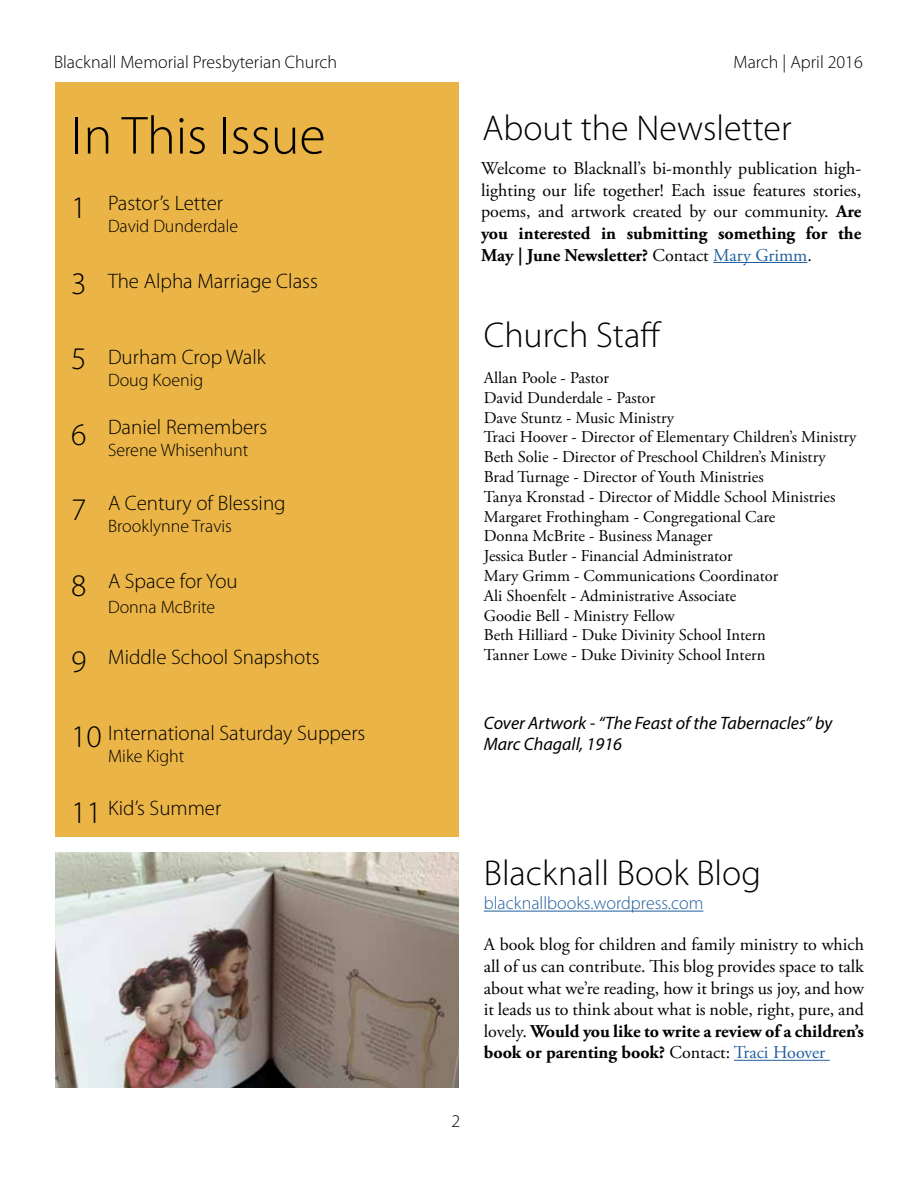
<style>
.page{position:relative;width:918px;height:1188px;background:#fff}
.page>*{position:absolute;margin:0;border:0;box-sizing:border-box;transform-origin:0 0}
.t1{font:300 54px "Myriad Pro";color:#000}
.t2{font:300 36px "Myriad Pro";color:#000}
.t3{font:300 31.5px "Myriad Pro";color:#000}
.t4{font:300 21px "Myriad Pro";color:#000}
.t5{font:18px/21.6px "Adobe Garamond Pro";color:#000;text-align:justify}
.t6{font:300 18px "Myriad Pro";color:#000}
.t7{font:italic 18px/21.6px "Myriad Pro";color:#000}
.t8{font:300 18px "Myriad Pro";color:#215e9e}
.t9{font:16.5px/19.8px "Adobe Garamond Pro";color:#000}
.s1{font-weight:700}
.s2{color:#215e9e}
</style>
<div class="page">
<div style="left:56px;top:82px;width:403px;height:755px;background:#eab446"></div>
<hr style="left:713px;top:262px;width:94px;height:1px;background:#215e9e">
<hr style="left:734px;top:1060px;width:96px;height:1px;background:#215e9e">
<img style="left:56px;top:852px;width:403px;height:236px">
<hr style="left:484px;top:911px;width:219px;height:1px;background:#215e9e">
<p class="t6" style="left:54px;top:52px;width:285px">Blacknall Memorial Presbyterian Church</p>
<p class="t6" style="left:734px;top:52px;width:131px">March | April 2016</p>
<h1 class="t1" style="left:71px;top:106px;width:256px">In This Issue</h1>
<h2 class="t2" style="left:483px;top:108px;width:311px">About the Newsletter</h2>
<h3 class="t3" style="left:71px;top:190px;width:17px">1</h3>
<h3 class="t3" style="left:71px;top:266px;width:17px">3</h3>
<h3 class="t3" style="left:71px;top:341px;width:17px">5</h3>
<h3 class="t3" style="left:71px;top:417px;width:17px">6</h3>
<h3 class="t3" style="left:71px;top:493px;width:17px">7</h3>
<h3 class="t3" style="left:71px;top:568px;width:17px">8</h3>
<h3 class="t3" style="left:71px;top:644px;width:17px">9</h3>
<p class="t4" style="left:108px;top:192px;width:117px">Pastor’s Letter</p>
<p class="t6" style="left:108px;top:216px;width:132px">David Dunderdale</p>
<p class="t4" style="left:108px;top:270px;width:211px">The Alpha Marriage Class</p>
<p class="t4" style="left:108px;top:346px;width:159px">Durham Crop Walk</p>
<p class="t6" style="left:108px;top:370px;width:97px">Doug Koenig</p>
<p class="t4" style="left:108px;top:416px;width:161px">Daniel Remembers</p>
<p class="t6" style="left:108px;top:440px;width:142px">Serene Whisenhunt</p>
<p class="t4" style="left:108px;top:492px;width:179px">A Century of Blessing</p>
<p class="t6" style="left:108px;top:516px;width:125px">Brooklynne Travis</p>
<p class="t4" style="left:108px;top:570px;width:131px">A Space for You</p>
<p class="t6" style="left:108px;top:597px;width:109px">Donna McBrite</p>
<p class="t4" style="left:108px;top:645px;width:213px">Middle School Snapshots</p>
<h3 class="t3" style="left:71px;top:719px;width:32px">10</h3>
<h3 class="t3" style="left:71px;top:795px;width:32px">11</h3>
<p class="t4" style="left:108px;top:721px;width:259px">International Saturday Suppers</p>
<p class="t6" style="left:108px;top:746px;width:78px">Mike Kight</p>
<p class="t4" style="left:108px;top:797px;width:115px">Kid’s Summer</p>
<p class="t5" style="left:481px;top:158px;width:382px">Welcome to Blacknall’s bi-monthly publication high&shy;lighting our life together! Each issue features stories, poems, and artwork created by our community. <span class="s1">Are you interested in submitting something for the May | June Newsletter?</span> Contact <span class="s2">Mary Grimm</span>.</p>
<h2 class="t2" style="left:484px;top:315px;width:179px">Church Staff</h2>
<p class="t9" style="left:484px;top:368px;width:374px">Allan Poole - Pastor<br>David Dunderdale - Pastor<br>Dave Stuntz - Music Ministry<br>Traci Hoover - Director of Elementary Children’s Ministry Beth Solie - Director of Preschool Children’s Ministry Brad Turnage - Director of Youth Ministries<br>Tanya Kronstad - Director of Middle School Ministries Margaret Frothingham - Congregational Care<br>Donna McBrite - Business Manager<br>Jessica Butler - Financial Administrator<br>Mary Grimm - Communications Coordinator<br>Ali Shoenfelt - Administrative Associate<br>Goodie Bell - Ministry Fellow<br>Beth Hilliard - Duke Divinity School Intern<br>Tanner Lowe - Duke Divinity School Intern</p>
<p class="t7" style="left:484px;top:711px;width:350px">Cover Artwork - “The Feast of the Tabernacles” by<br>Marc Chagall, 1916</p>
<p class="t6" style="left:451px;top:1111px;width:10px">2</p>
<h2 class="t2" style="left:484px;top:853px;width:279px">Blacknall Book Blog</h2>
<p class="t8" style="left:484px;top:893px;width:221px">blacknallbooks.wordpress.com</p>
<p class="t5" style="left:484px;top:935px;width:382px">A book blog for children and family ministry to which all of us can contribute. This blog provides space to talk about what we’re reading, how it brings us joy, and how it leads us to think about what is noble, right, pure, and lovely. <span class="s1">Would you like to write a review of a children’s book or parenting book?</span> Contact: <span class="s2">Traci Hoover</span></p>
</div>
